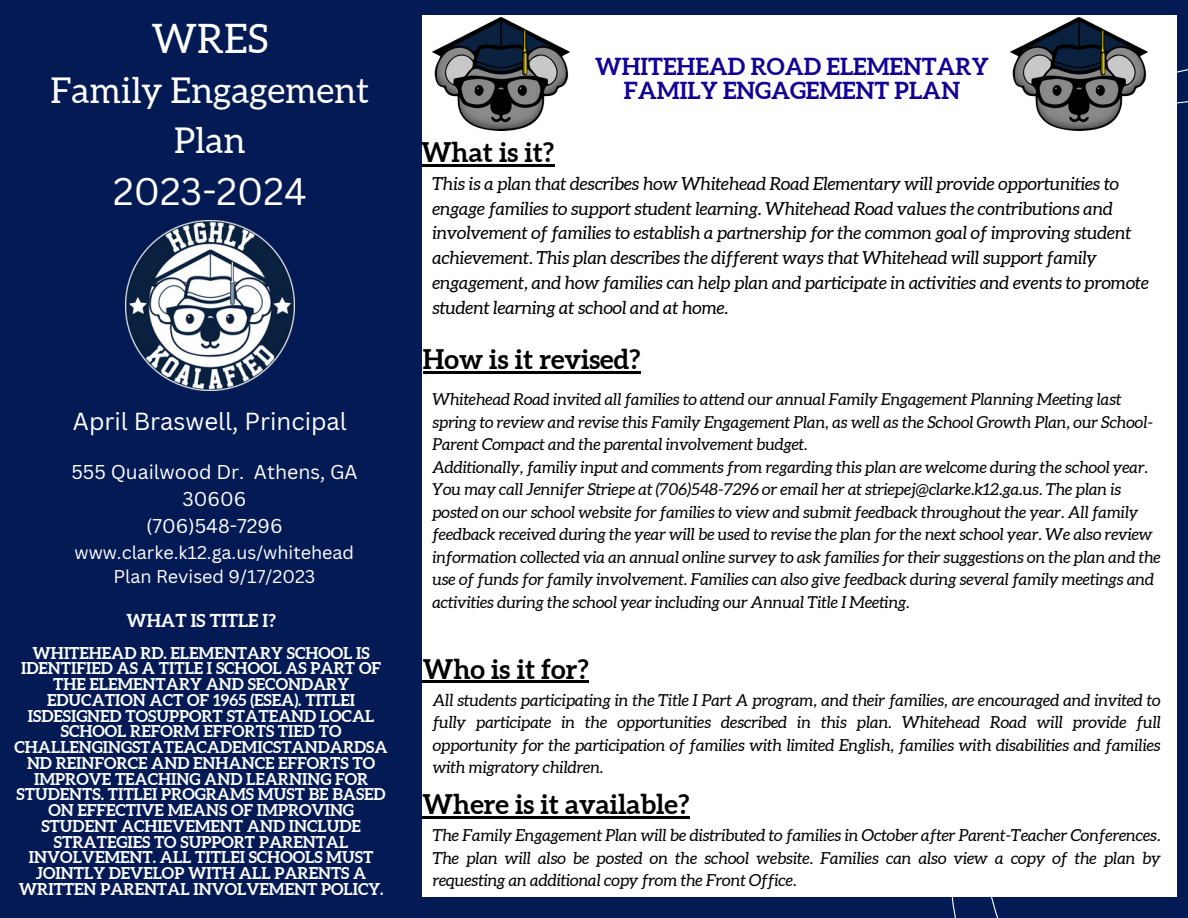
<style>
.page{position:relative;width:1188px;height:918px;background:#031a54}
.page>*{position:absolute;margin:0;border:0;box-sizing:border-box;transform-origin:0 0}
.t1{font:40.5px "Aleo";color:#fff}
.t2{font:37.5px "Canva Sans";color:#fff}
.t3{font:35.55px/49.5px "Aleo";color:#fff;text-align:center}
.t4{font:700 27px "Aleo";color:#000}
.t5{font:24px "Canva Sans";color:#fff}
.t6{font:700 23.55px/23.7px "Aleo";color:#100094;text-align:center}
.t7{font:19.5px "Canva Sans";color:#fff}
.t8{font:18px "Canva Sans";color:#fff}
.t9{font:italic 17.85px/24.8px "Aleo";color:#000}
.t10{font:700 17.85px "Aleo";color:#fff}
.t11{font:italic 16.5px/22.5px "Aleo";color:#000;text-align:justify}
.t12{font:italic 16.35px/22.5px "Aleo";color:#000}
.t13{font:700 16.35px/15.8px "Aleo";color:#fff;text-align:center}
</style>
<div class="page">
<div style="left:423px;top:15px;width:754px;height:882px;background:#fff"></div>
<img style="left:432px;top:17px;width:138px;height:114px">
<img style="left:1011px;top:17px;width:137px;height:114px">
<img style="left:125px;top:220px;width:170px;height:170px">
<hr style="left:421px;top:164px;width:133px;height:2px;background:#000">
<hr style="left:423px;top:371px;width:218px;height:2px;background:#000">
<hr style="left:423px;top:681px;width:166px;height:2px;background:#000">
<hr style="left:423px;top:816px;width:267px;height:2px;background:#000">
<p class="t1" style="left:151px;top:15px;width:118px">WRES</p>
<p class="t3" style="left:51px;top:66px;width:320px">Family Engagement<br>Plan</p>
<h2 class="t2" style="left:113px;top:165px;width:195px">2023-2024</h2>
<p class="t5" style="left:73px;top:405px;width:275px">April Braswell, Principal</p>
<p class="t7" style="left:71px;top:458px;width:288px">555 Quailwood Dr. Athens, GA</p>
<h2 class="t7" style="left:183px;top:485px;width:65px">30606</h2>
<p class="t7" style="left:146px;top:512px;width:138px">(706)548-7296</p>
<h2 class="t8" style="left:75px;top:539px;width:281px">www.clarke.k12.ga.us/whitehead</h2>
<p class="t8" style="left:113px;top:564px;width:203px">Plan Revised 9/17/2023</p>
<h2 class="t10" style="left:127px;top:610px;width:151px">WHAT IS TITLE I?</h2>
<h1 class="t13" style="left:15px;top:645px;width:375px">WHITEHEAD RD. ELEMENTARY SCHOOL IS IDENTIFIED AS A TITLE I SCHOOL AS PART OF THE ELEMENTARY AND SECONDARY EDUCATION ACT OF 1965 (ESEA). TITLEI ISDESIGNED TOSUPPORT STATEAND LOCAL SCHOOL REFORM EFFORTS TIED TO CHALLENGINGSTATEACADEMICSTANDARDSA ND REINFORCE AND ENHANCE EFFORTS TO IMPROVE TEACHING AND LEARNING FOR STUDENTS. TITLEI PROGRAMS MUST BE BASED ON EFFECTIVE MEANS OF IMPROVING STUDENT ACHIEVEMENT AND INCLUDE STRATEGIES TO SUPPORT PARENTAL INVOLVEMENT. ALL TITLEI SCHOOLS MUST JOINTLY DEVELOP WITH ALL PARENTS A WRITTEN PARENTAL INVOLVEMENT POLICY.</h1>
<p class="t6" style="left:595px;top:55px;width:395px">WHITEHEAD ROAD ELEMENTARY<br>FAMILY ENGAGEMENT PLAN</p>
<p class="t4" style="left:421px;top:137px;width:135px">What is it?</p>
<h4 class="t9" style="left:432px;top:171px;width:718px">This is a plan that describes how Whitehead Road Elementary will provide opportunities to engage families to support student learning. Whitehead Road values the contributions and involvement of families to establish a partnership for the common goal of improving student achievement. This plan describes the different ways that Whitehead will support family engagement, and how families can help plan and participate in activities and events to promote student learning at school and at home.</h4>
<p class="t4" style="left:423px;top:344px;width:219px">How is it revised?</p>
<p class="t12" style="left:432px;top:388px;width:722px">Whitehead Road invited all families to attend our annual Family Engagement Planning Meeting last spring to review and revise this Family Engagement Plan, as well as the School Growth Plan, our School-<br>Parent Compact and the parental involvement budget.</p>
<p class="t12" style="left:432px;top:456px;width:730px">Additionally, familiy input and comments from regarding this plan are welcome during the school year.<br>You may call Jennifer Striepe at (706)548-7296 or email her at striepej@clarke.k12.ga.us. The plan is posted on our school website for families to view and submit feedback throughout the year. All family feedback received during the year will be used to revise the plan for the next school year. We also review information collected via an annual online survey to ask families for their suggestions on the plan and the use of funds for family involvement. Families can also give feedback during several family meetings and activities during the school year including our Annual Title I Meeting.</p>
<p class="t4" style="left:423px;top:653px;width:167px">Who is it for?</p>
<p class="t11" style="left:433px;top:689px;width:730px">All students participating in the Title I Part A program, and their families, are encouraged and invited to fully participate in the opportunities described in this plan. Whitehead Road will provide full opportunity for the participation of families with limited English, families with disabilities and families with migratory children.</p>
<h5 class="t4" style="left:423px;top:789px;width:268px">Where is it available?</h5>
<h5 class="t11" style="left:433px;top:824px;width:730px">The Family Engagement Plan will be distributed to families in October after Parent-Teacher Conferences.<br>The plan will also be posted on the school website. Families can also view a copy of the plan by requesting an additional copy from the Front Office.</h5>
</div>
